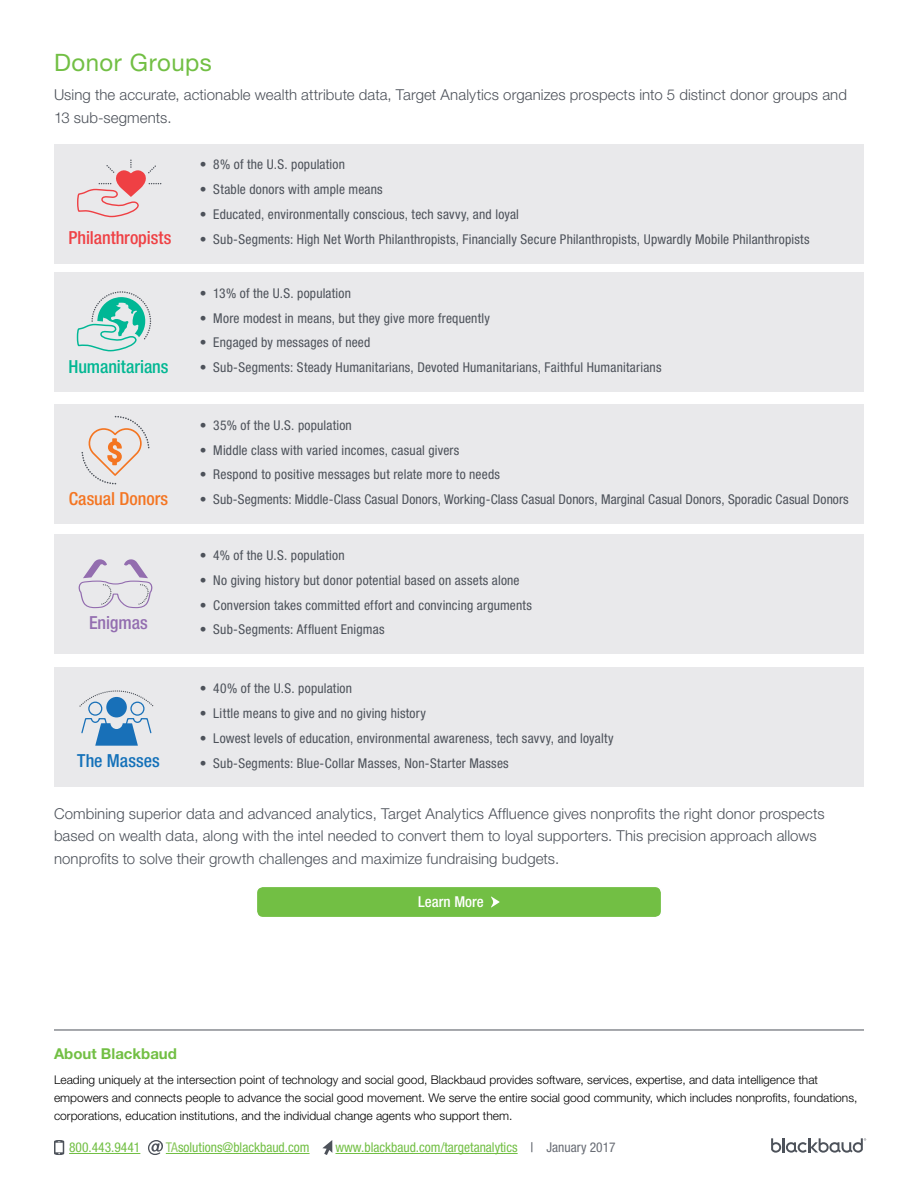
<style>
.page{position:relative;width:918px;height:1188px;background:#fff}
.page>*{position:absolute;margin:0;border:0;box-sizing:border-box;transform-origin:0 0}
.t1{font:24px "Helvetica Neue LT Std";letter-spacing:.02em;color:#72bf44}
.t2{font:500 condensed 18px "Helvetica Neue LT Std";color:#ef4145}
.t3{font:500 condensed 18px "Helvetica Neue LT Std";color:#02b793}
.t4{font:500 condensed 18px "Helvetica Neue LT Std";letter-spacing:-.005em;color:#f47522}
.t5{font:500 condensed 18px "Helvetica Neue LT Std";color:#1471b9}
.t6{font:500 condensed 18px "Helvetica Neue LT Std";letter-spacing:-.005em;color:#936eb0}
.t7{font:300 15px/22.5px "Helvetica Neue LT Std";letter-spacing:.005em;color:#4d525a}
.t8{font:700 15px "Helvetica Neue LT Std";color:#72bf44}
.t9{font:500 condensed 15px "Helvetica Neue LT Std";color:#fff}
.t10{font:condensed 13.5px "Helvetica Neue LT Std";letter-spacing:.015em;color:#4d525a}
.t11{font:condensed 13.5px "Helvetica Neue LT Std";color:#72bf44}
.t12{font:300 12px/18px "Helvetica Neue LT Std";color:#000}
.s1{color:#8fc964}
.s2{color:#4d525a}
.s3{color:#686c74}
</style>
<div class="page">
<div style="left:54px;top:144px;width:810px;height:120px;background:#e9e9eb"></div>
<svg style="left:77px;top:159px;width:85px;height:59px"></svg>
<div style="left:54px;top:272px;width:810px;height:120px;background:#e9e9eb"></div>
<div style="left:54px;top:404px;width:810px;height:120px;background:#e9e9eb"></div>
<div style="left:54px;top:534px;width:810px;height:120px;background:#e9e9eb"></div>
<div style="left:54px;top:667px;width:810px;height:120px;background:#e9e9eb"></div>
<div style="left:256px;top:886px;width:406px;height:32px;background:#72bf44;border-radius:7px"></div>
<svg style="left:491px;top:896px;width:9px;height:12px"></svg>
<div style="left:256px;top:886px;width:406px;height:32px;border:2px solid #fff;border-radius:7px"></div>
<svg style="left:76px;top:291px;width:76px;height:61px"></svg>
<svg style="left:81px;top:415px;width:69px;height:70px"></svg>
<svg style="left:78px;top:559px;width:75px;height:50px"></svg>
<svg style="left:79px;top:690px;width:75px;height:18px"></svg>
<div style="left:88px;top:702px;width:14px;height:14px;border:1px solid #1870b8;border-radius:50%"></div>
<div style="left:130px;top:702px;width:15px;height:14px;border:1px solid #1870b8;border-radius:50%"></div>
<div style="left:106px;top:697px;width:21px;height:20px;background:#1870b8;border-radius:50%"></div>
<svg style="left:81px;top:717px;width:71px;height:29px"></svg>
<hr style="left:54px;top:1030px;width:810px;height:1px;background:#4d525a">
<svg style="left:771px;top:1138px;width:95px;height:15px"></svg>
<hr style="left:69px;top:1153px;width:71px;height:1px;background:#72bf44">
<hr style="left:166px;top:1153px;width:144px;height:1px;background:#72bf44">
<hr style="left:335px;top:1153px;width:183px;height:1px;background:#72bf44">
<svg style="left:148px;top:1140px;width:15px;height:15px"></svg>
<svg style="left:322px;top:1140px;width:10px;height:15px"></svg>
<svg style="left:54px;top:1140px;width:10px;height:15px"></svg>
<h1 class="t1" style="left:54px;top:48px;width:159px">Donor Groups</h1>
<p class="t7" style="left:54px;top:83px;width:795px">Using the accurate, actionable wealth attribute data, Target Analytics organizes prospects into 5 distinct donor groups and<br>13 sub-segments.</p>
<p class="t10" style="left:200px;top:157px;width:147px">• 8% of the U.S. population</p>
<p class="t10" style="left:200px;top:182px;width:184px">• Stable donors with ample means</p>
<p class="t10" style="left:200px;top:206px;width:321px">• Educated, environmentally conscious, tech savvy, and loyal</p>
<h2 class="t2" style="left:68px;top:227px;width:105px">Philanthropists</h2>
<p class="t10" style="left:200px;top:231px;width:611px">• Sub-Segments: High Net Worth Philanthropists, Financially Secure Philanthropists, Upwardly Mobile Philanthropists</p>
<p class="t10" style="left:200px;top:285px;width:153px">• 13% of the U.S. population</p>
<p class="t10" style="left:200px;top:310px;width:292px">• More modest in means, but they give more frequently</p>
<p class="t10" style="left:200px;top:335px;width:172px">• Engaged by messages of need</p>
<h2 class="t3" style="left:68px;top:356px;width:102px">Humanitarians</h2>
<p class="t10" style="left:200px;top:360px;width:463px">• Sub-Segments: Steady Humanitarians, Devoted Humanitarians, Faithful Humanitarians</p>
<p class="t10" style="left:200px;top:417px;width:154px">• 35% of the U.S. population</p>
<p class="t10" style="left:200px;top:442px;width:261px">• Middle class with varied incomes, casual givers</p>
<p class="t10" style="left:200px;top:467px;width:302px">• Respond to positive messages but relate more to needs</p>
<h2 class="t4" style="left:69px;top:488px;width:101px">Casual Donors</h2>
<p class="t10" style="left:200px;top:491px;width:651px">• Sub-Segments: Middle-Class Casual Donors, Working-Class Casual Donors, Marginal Casual Donors, Sporadic Casual Donors</p>
<h2 class="t6" style="left:89px;top:612px;width:60px">Enigmas</h2>
<p class="t10" style="left:200px;top:547px;width:146px">• 4% of the U.S. population</p>
<p class="t10" style="left:200px;top:572px;width:321px">• No giving history but donor potential based on assets alone</p>
<p class="t10" style="left:200px;top:597px;width:334px">• Conversion takes committed effort and convincing arguments</p>
<p class="t10" style="left:200px;top:622px;width:186px">• Sub-Segments: Affluent Enigmas</p>
<p class="t10" style="left:200px;top:681px;width:154px">• 40% of the U.S. population</p>
<p class="t10" style="left:200px;top:705px;width:228px">• Little means to give and no giving history</p>
<p class="t10" style="left:200px;top:730px;width:415px">• Lowest levels of education, environmental awareness, tech savvy, and loyalty</p>
<h2 class="t5" style="left:77px;top:750px;width:84px">The Masses</h2>
<p class="t10" style="left:200px;top:755px;width:310px">• Sub-Segments: Blue-Collar Masses, Non-Starter Masses</p>
<p class="t7" style="left:54px;top:802px;width:772px">Combining superior data and advanced analytics, Target Analytics Affluence gives nonprofits the right donor prospects based on wealth data, along with the intel needed to convert them to loyal supporters. This precision approach allows nonprofits to solve their growth challenges and maximize fundraising budgets.</p>
<p class="t9" style="left:418px;top:893px;width:67px">Learn More</p>
<p class="t8" style="left:54px;top:1044px;width:125px">About Blackbaud</p>
<p class="t12" style="left:54px;top:1070px;width:805px">Leading uniquely at the intersection point of technology and social good, Blackbaud provides software, services, expertise, and data intelligence that empowers and connects people to advance the social good movement. We serve the entire social good community, which includes nonprofits, foundations, corporations, education institutions, and the individual change agents who support them.</p>
<p class="t11" style="left:69px;top:1140px;width:73px">800.443.9441</p>
<p class="t11" style="left:166px;top:1140px;width:145px"><span class="s1">TA</span>solutions@blackbaud.com</p>
<p class="t11" style="left:336px;top:1140px;width:282px">www.blackbaud.com/targetanalytics <span class="s2">|</span> <span class="s3">January 2017</span></p>
</div>
